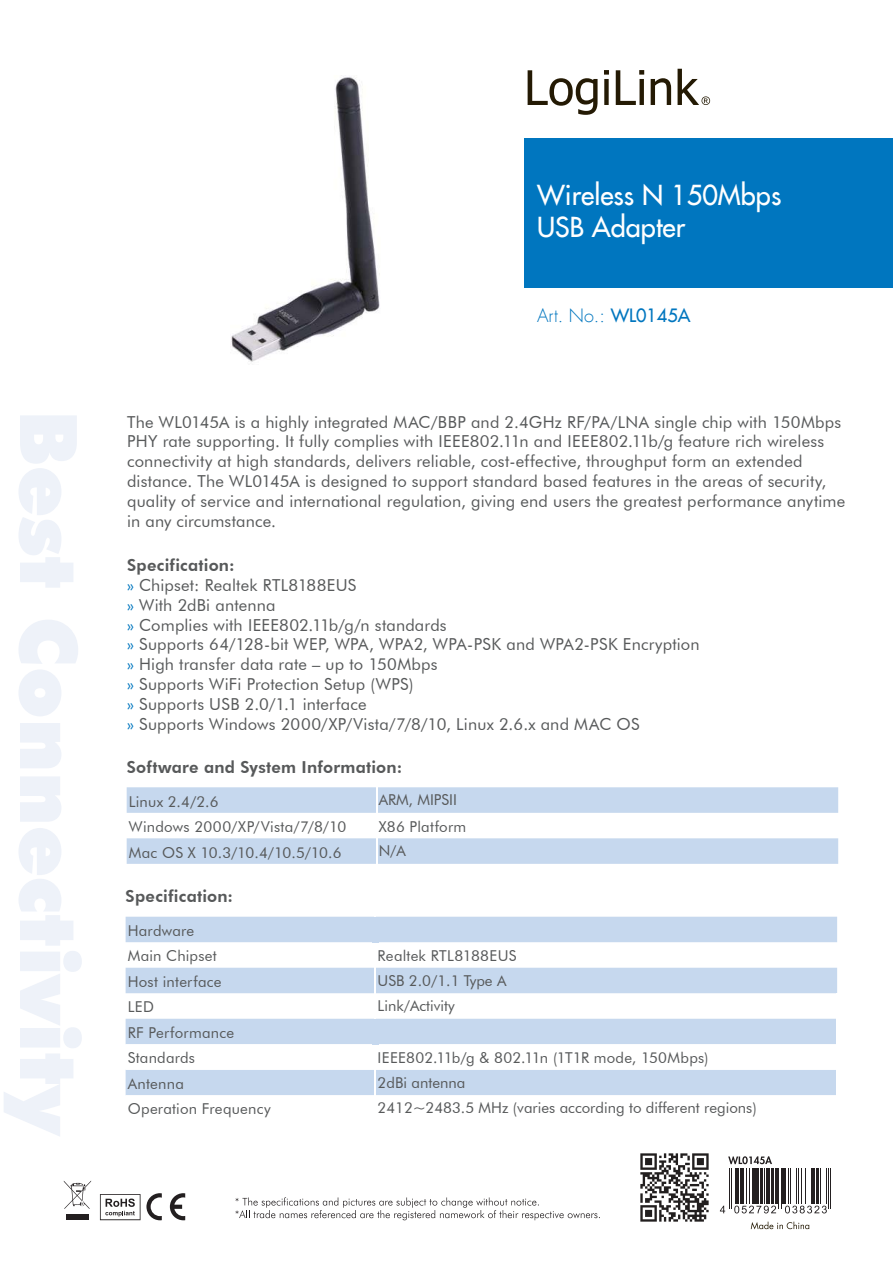
<style>
.page{position:relative;width:893px;height:1263px;background:#fff}
.page>*{position:absolute;margin:0;border:0;box-sizing:border-box;transform-origin:0 0}
.t1{font:27px/31.8px "Futura LT";color:#fff}
.t2{font:300 18px "Futura LT";color:#0076bf}
.t3{font:16.5px/19.8px "Futura BT";letter-spacing:.01em;color:#57595a}
.t4{font:800 16.5px "Futura BT";letter-spacing:.015em;color:#57595a}
.t5{font:15px/25.5px "Futura BT";letter-spacing:.01em;color:#57595a}
.t6{font:15px "Futura BT";letter-spacing:-.035em;color:#57595a}
.s1{font-weight:400}
.s2{font-weight:800}
.s3{color:#0076bf}
</style>
<div class="page">
<svg style="left:100px;top:1194px;width:40px;height:26px"></svg>
<svg style="left:64px;top:1181px;width:27px;height:28px"></svg>
<div style="left:66px;top:1215px;width:23px;height:5px;background:#231f20"></div>
<svg style="left:146px;top:1193px;width:16px;height:27px"></svg>
<svg style="left:170px;top:1193px;width:15px;height:27px"></svg>
<svg style="left:235px;top:1197px;width:365px;height:23px"></svg>
<svg style="left:527px;top:69px;width:183px;height:46px"></svg>
<div style="left:524px;top:138px;width:368px;height:150px;background:#0076bf"></div>
<svg style="left:750px;top:1222px;width:59px;height:7px"></svg>
<img style="left:231px;top:75px;width:149px;height:287px">
<svg style="left:127px;top:787px;width:711px;height:77px;fill:#c6d8ee"></svg>
<hr style="left:376px;top:787px;width:1px;height:77px;background:#fff">
<svg style="left:126px;top:917px;width:711px;height:127px;fill:#c6d8ee"></svg>
<svg style="left:126px;top:1044px;width:710px;height:51px"></svg>
<hr style="left:375px;top:917px;width:1px;height:102px;background:#fff">
<svg style="left:375px;top:1044px;width:1px;height:51px"></svg>
<svg style="left:836px;top:993px;width:1px;height:51px"></svg>
<div style="left:372px;top:917px;width:7px;height:25px;background:#c6d8ee"></div>
<div style="left:372px;top:1019px;width:7px;height:25px;background:#c6d8ee"></div>
<img style="left:640px;top:1153px;width:69px;height:69px">
<svg style="left:728px;top:1156px;width:44px;height:8px"></svg>
<svg style="left:734px;top:1206px;width:42px;height:7px"></svg>
<svg style="left:785px;top:1206px;width:41px;height:7px"></svg>
<svg style="left:720px;top:1206px;width:5px;height:7px"></svg>
<hr style="left:728px;top:1168px;width:1px;height:40px;background:#231f20">
<hr style="left:731px;top:1168px;width:1px;height:40px;background:#231f20">
<hr style="left:735px;top:1168px;width:2px;height:36px;background:#231f20">
<hr style="left:738px;top:1168px;width:1px;height:36px;background:#231f20">
<hr style="left:740px;top:1168px;width:3px;height:36px;background:#231f20">
<hr style="left:746px;top:1168px;width:1px;height:36px;background:#231f20">
<hr style="left:749px;top:1168px;width:1px;height:36px;background:#231f20">
<hr style="left:752px;top:1168px;width:2px;height:36px;background:#231f20">
<hr style="left:755px;top:1168px;width:3px;height:36px;background:#231f20">
<hr style="left:760px;top:1168px;width:2px;height:36px;background:#231f20">
<hr style="left:764px;top:1168px;width:1px;height:36px;background:#231f20">
<hr style="left:766px;top:1168px;width:3px;height:36px;background:#231f20">
<hr style="left:771px;top:1168px;width:3px;height:36px;background:#231f20">
<hr style="left:775px;top:1168px;width:2px;height:36px;background:#231f20">
<hr style="left:778px;top:1168px;width:1px;height:40px;background:#231f20">
<hr style="left:780px;top:1168px;width:1px;height:40px;background:#231f20">
<hr style="left:782px;top:1168px;width:3px;height:36px;background:#231f20">
<hr style="left:788px;top:1168px;width:1px;height:36px;background:#231f20">
<hr style="left:790px;top:1168px;width:1px;height:36px;background:#231f20">
<hr style="left:795px;top:1168px;width:1px;height:36px;background:#231f20">
<hr style="left:797px;top:1168px;width:1px;height:36px;background:#231f20">
<hr style="left:801px;top:1168px;width:1px;height:36px;background:#231f20">
<hr style="left:805px;top:1168px;width:1px;height:36px;background:#231f20">
<hr style="left:810px;top:1168px;width:1px;height:36px;background:#231f20">
<hr style="left:812px;top:1168px;width:2px;height:36px;background:#231f20">
<hr style="left:816px;top:1168px;width:2px;height:36px;background:#231f20">
<hr style="left:820px;top:1168px;width:1px;height:36px;background:#231f20">
<hr style="left:825px;top:1168px;width:1px;height:36px;background:#231f20">
<hr style="left:828px;top:1168px;width:1px;height:40px;background:#231f20">
<hr style="left:830px;top:1168px;width:1px;height:40px;background:#231f20">
<h1 class="t1" style="left:537px;top:181px;width:246px">Wireless N 150Mbps<br>USB Adapter</h1>
<p class="t2" style="left:537px;top:306px;width:155px">Art. No.: <span class="s1">WL0145A</span></p>
<p class="t3" style="left:127px;top:413px;width:719px">The WL0145A is a highly integrated MAC/BBP and 2.4GHz RF/PA/LNA single chip with 150Mbps PHY rate supporting. It fully complies with IEEE802.11n and IEEE802.11b/g feature rich wireless connectivity at high standards, delivers reliable, cost-effective, throughput form an extended distance. The WL0145A is designed to support standard based features in the areas of security, quality of service and international regulation, giving end users the greatest performance anytime in any circumstance.</p>
<p class="t3" style="left:127px;top:557px;width:574px"><span class="s2">Specification:<br></span><span class="s3">»</span> Chipset: Realtek RTL8188EUS<br><span class="s3">»</span> With 2dBi antenna<br><span class="s3">»</span> Complies with IEEE802.11b/g/n standards<br><span class="s3">»</span> Supports 64/128-bit WEP, WPA, WPA2, WPA-PSK and WPA2-PSK Encryption <span class="s3">»</span> High transfer data rate – up to 150Mbps<br><span class="s3">»</span> Supports WiFi Protection Setup (WPS)<br><span class="s3">»</span> Supports USB 2.0/1.1 interface<br><span class="s3">»</span> Supports Windows 2000/XP/Vista/7/8/10, Linux 2.6.x and MAC OS</p>
<p class="t4" style="left:127px;top:760px;width:277px">Software and System Information:</p>
<p class="t5" style="left:129px;top:790px;width:91px">Linux 2.4/2.6</p>
<p class="t5" style="left:378px;top:789px;width:80px">ARM, MIPSII</p>
<p class="t5" style="left:129px;top:815px;width:219px">Windows 2000/XP/Vista/7/8/10</p>
<p class="t5" style="left:378px;top:815px;width:89px">X86 Platform</p>
<p class="t6" style="left:129px;top:846px;width:214px">Mac OS X 10.3/10.4/10.5/10.6</p>
<p class="t5" style="left:378px;top:840px;width:29px">N/A</p>
<p class="t4" style="left:126px;top:889px;width:109px">Specification:</p>
<p class="t5" style="left:128px;top:919px;width:90px">Hardware<br>Main Chipset</p>
<p class="t5" style="left:377px;top:945px;width:140px">Realtek RTL8188EUS</p>
<p class="t5" style="left:128px;top:970px;width:95px">Host interface</p>
<p class="t5" style="left:377px;top:969px;width:130px">USB 2.0/1.1 Type A</p>
<p class="t5" style="left:128px;top:996px;width:28px">LED</p>
<p class="t5" style="left:377px;top:995px;width:78px">Link/Activity</p>
<p class="t5" style="left:128px;top:1021px;width:108px">RF Performance<br>Standards</p>
<p class="t5" style="left:377px;top:1047px;width:332px">IEEE802.11b/g &amp; 802.11n (1T1R mode, 150Mbps)</p>
<p class="t5" style="left:128px;top:1072px;width:58px">Antenna</p>
<p class="t5" style="left:377px;top:1071px;width:89px">2dBi antenna</p>
<p class="t5" style="left:128px;top:1098px;width:144px">Operation Frequency</p>
<p class="t5" style="left:377px;top:1097px;width:380px">2412~2483.5 MHz (varies according to different regions)</p>
</div>
